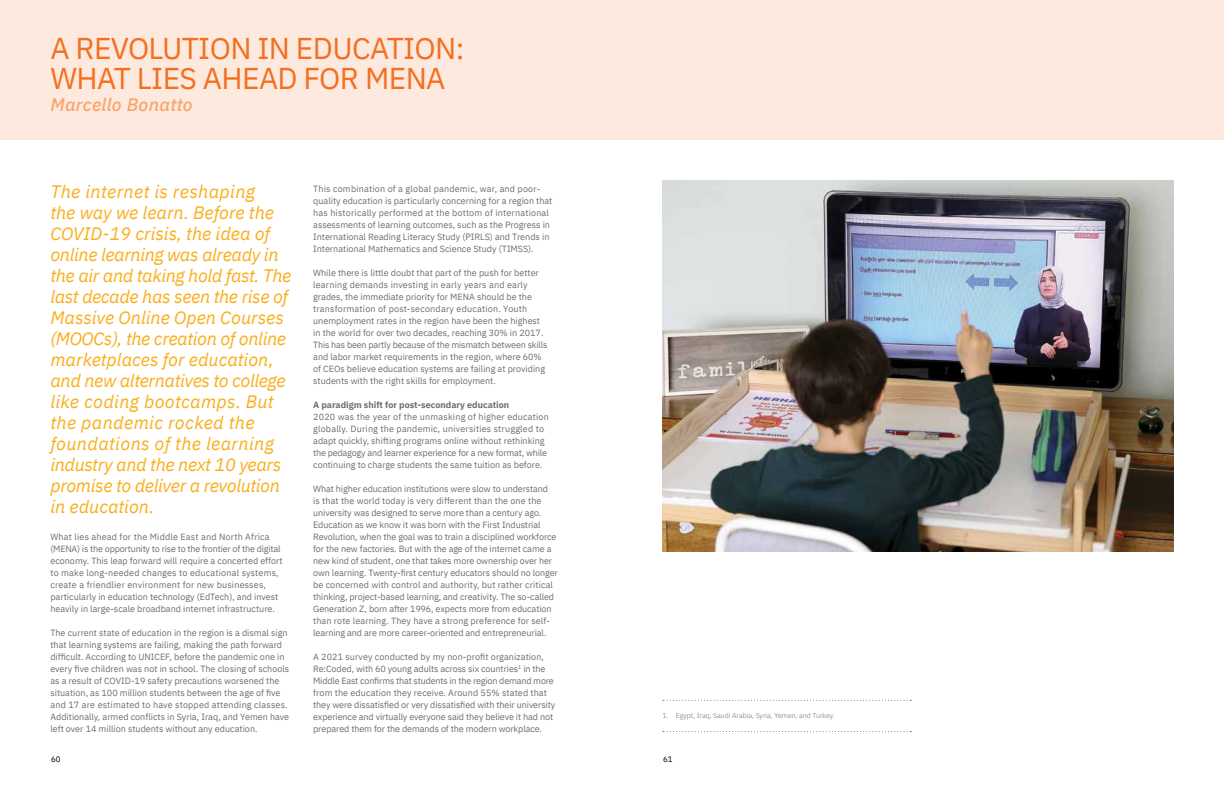
<style>
.page{position:relative;width:1224px;height:792px;background:#fff}
.page>*{position:absolute;margin:0;border:0;box-sizing:border-box;transform-origin:0 0}
.t1{font:30px/30px "IBM Plex Sans";letter-spacing:-.02em;color:#f36f21}
.t2{font:italic 18px/21px "IBM Plex Sans";letter-spacing:-.005em;color:#fbad18}
.t3{font:italic 500 18px "IBM Plex Sans";letter-spacing:.02em;color:#f9a46f}
.t4{font:9px/12px "IBM Plex Sans";color:#6d6e71}
.t5{font:700 9px "IBM Plex Sans";color:#6d6e71}
.t6{font:8px "IBM Plex Sans";color:#000}
.t7{font:300 7px "IBM Plex Sans";color:#6d6e71}
</style>
<div class="page">
<div style="left:0;top:0;width:1224px;height:140px;background:#fde9dd"></div>
<img style="left:662px;top:180px;width:512px;height:372px">
<svg style="left:663px;top:700px;width:248px;height:1px"></svg>
<svg style="left:663px;top:731px;width:248px;height:1px"></svg>
<h1 class="t1" style="left:50px;top:31px;width:416px">A REVOLUTION IN EDUCATION:<br>WHAT LIES AHEAD FOR MENA</h1>
<h2 class="t3" style="left:50px;top:91px;width:144px">Marcello Bonatto</h2>
<p class="t2" style="left:50px;top:180px;width:243px">The internet is reshaping<br>the way we learn. Before the<br>COVID-19 crisis, the idea of online learning was already in the air and taking hold fast. The last decade has seen the rise of<br>Massive Online Open Courses (MOOCs), the creation of online marketplaces for education, and new alternatives to college like coding bootcamps. But the pandemic rocked the foundations of the learning industry and the next 10 years promise to deliver a revolution in education.</p>
<p class="t4" style="left:50px;top:530px;width:234px">What lies ahead for the Middle East and North Africa (MENA) is the opportunity to rise to the frontier of the digital economy. This leap forward will require a concerted effort to make long-needed changes to educational systems, create a friendlier environment for new businesses, particularly in education technology (EdTech), and invest heavily in large-scale broadband internet infrastructure.</p>
<p class="t4" style="left:50px;top:626px;width:240px">The current state of education in the region is a dismal sign that learning systems are failing, making the path forward difficult. According to UNICEF, before the pandemic one in every five children was not in school. The closing of schools as a result of COVID-19 safety precautions worsened the situation, as 100 million students between the age of five and 17 are estimated to have stopped attending classes.<br>Additionally, armed conflicts in Syria, Iraq, and Yemen have left over 14 million students without any education.</p>
<p class="t4" style="left:313px;top:182px;width:241px">This combination of a global pandemic, war, and poor&shy;quality education is particularly concerning for a region that has historically performed at the bottom of international assessments of learning outcomes, such as the Progress in International Reading Literacy Study (PIRLS) and Trends in International Mathematics and Science Study (TIMSS).</p>
<p class="t4" style="left:313px;top:266px;width:236px">While there is little doubt that part of the push for better learning demands investing in early years and early grades, the immediate priority for MENA should be the transformation of post-secondary education. Youth unemployment rates in the region have been the highest in the world for over two decades, reaching 30% in 2017.<br>This has been partly because of the mismatch between skills and labor market requirements in the region, where 60% of CEOs believe education systems are failing at providing students with the right skills for employment.</p>
<p class="t5" style="left:313px;top:398px;width:198px">A paradigm shift for post-secondary education</p>
<p class="t4" style="left:313px;top:410px;width:237px">2020 was the year of the unmasking of higher education globally. During the pandemic, universities struggled to adapt quickly, shifting programs online without rethinking the pedagogy and learner experience for a new format, while continuing to charge students the same tuition as before.</p>
<p class="t4" style="left:313px;top:482px;width:246px">What higher education institutions were slow to understand<br>is that the world today is very different than the one the university was designed to serve more than a century ago.<br>Education as we know it was born with the First Industrial Revolution, when the goal was to train a disciplined workforce for the new factories. But with the age of the internet came a new kind of student, one that takes more ownership over her own learning. Twenty-first century educators should no longer be concerned with control and authority, but rather critical thinking, project-based learning, and creativity. The so-called Generation Z, born after 1996, expects more from education than rote learning. They have a strong preference for self&shy;learning and are more career-oriented and entrepreneurial.</p>
<p class="t4" style="left:313px;top:650px;width:244px">A 2021 survey conducted by my non-profit organization, Re:Coded, with 60 young adults across six countries<sup>1</sup> in the Middle East confirms that students in the region demand more from the education they receive. Around 55% stated that they were dissatisfied or very dissatisfied with their university experience and virtually everyone said they believe it had not prepared them for the demands of the modern workplace.</p>
<p class="t7" style="left:662px;top:711px;width:174px">1. Egypt, Iraq, Saudi Arabia, Syria, Yemen, and Turkey.</p>
<p class="t6" style="left:51px;top:753px;width:11px">60</p>
<p class="t6" style="left:663px;top:753px;width:11px">61</p>
</div>
